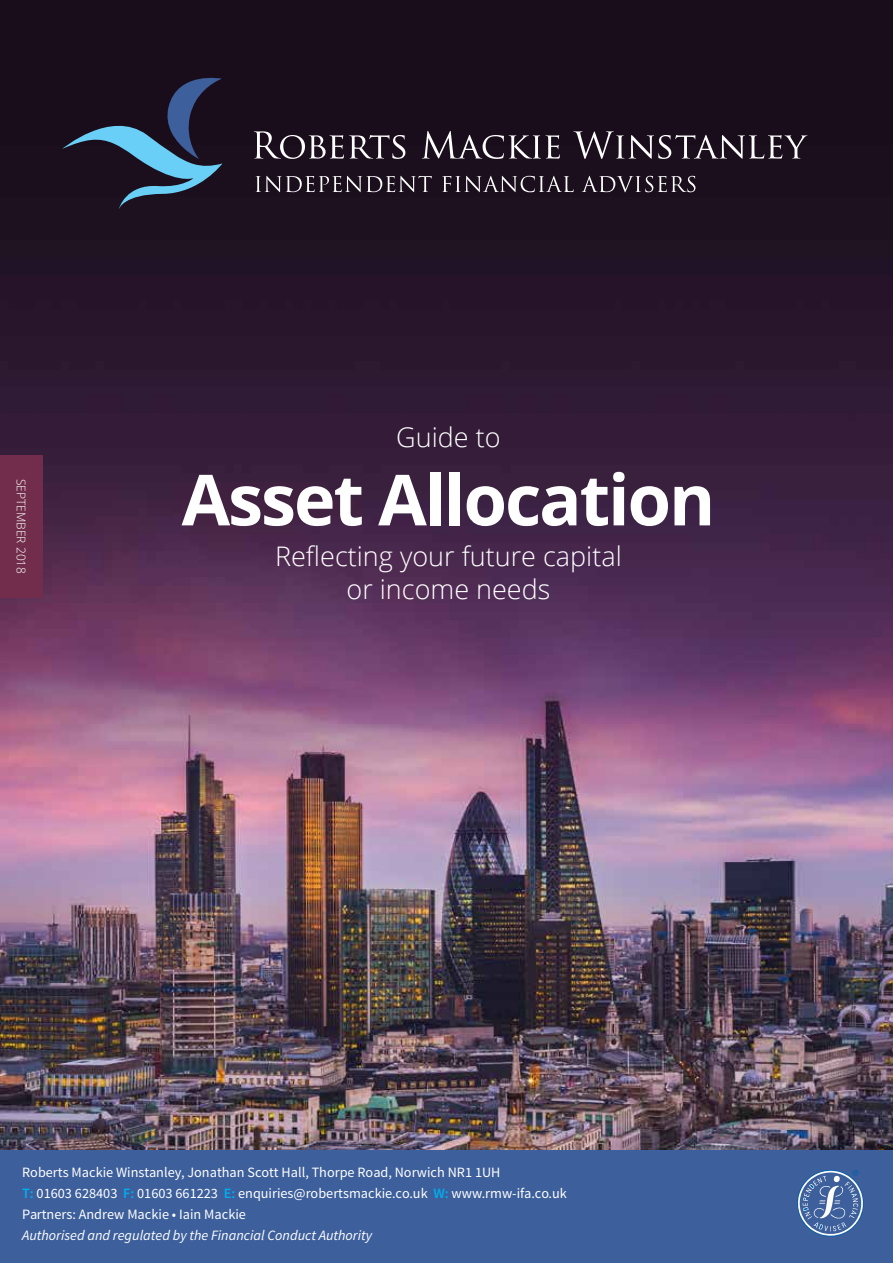
<style>
.page{position:relative;width:893px;height:1263px;background:#fff}
.page>*{position:absolute;margin:0;border:0;box-sizing:border-box;transform-origin:0 0}
.t1{font:700 70.5px "Open Sans";letter-spacing:-.03em;color:#fff}
.t2{font:300 27px/33px "Open Sans";color:#fff;text-align:center}
.t3{font:14.25px/21px "Source Sans Pro";color:#fff}
.t4{font:italic 14.25px "Source Sans Pro";color:#fff}
.t5{font:300 12px "Open Sans";color:#fff}
.s1{font-weight:600;color:#00aeef}
</style>
<div class="page">
<img style="left:0;top:0;width:893px;height:1150px">
<div style="left:0;top:455px;width:43px;height:143px;background:#712d4b"></div>
<svg style="left:62px;top:70px;width:160px;height:140px;background:#272f43"></svg>
<svg style="left:254px;top:131px;width:151px;height:28px;background:#4c434e"></svg>
<svg style="left:422px;top:131px;width:138px;height:28px;background:#493f4b"></svg>
<svg style="left:573px;top:131px;width:234px;height:28px;background:#453b47"></svg>
<svg style="left:256px;top:176px;width:176px;height:16px;background:#4c424d"></svg>
<svg style="left:442px;top:176px;width:132px;height:16px;background:#493f4a"></svg>
<svg style="left:582px;top:176px;width:113px;height:16px;background:#4b424d"></svg>
<div style="left:0;top:1150px;width:893px;height:113px;background:#3d5f9b"></div>
<svg style="left:797px;top:1170px;width:67px;height:66px"></svg>
<p class="t5" style="left:29px;top:479px;width:97px;rotate:90deg">SEPTEMBER 2018</p>
<h2 class="t2" style="left:396px;top:420px;width:106px">Guide to</h2>
<h1 class="t1" style="left:182px;top:450px;width:535px">Asset Allocation</h1>
<h2 class="t2" style="left:275px;top:539px;width:348px">Reflecting your future capital or income needs</h2>
<p class="t3" style="left:22px;top:1161px;width:546px">Roberts Mackie Winstanley, Jonathan Scott Hall, Thorpe Road, Norwich NR1 1UH<br><span class="s1">T:</span> 01603 628403 <span class="s1">F:</span> 01603 661223 <span class="s1">E:</span> enquiries@robertsmackie.co.uk <span class="s1">W:</span> www.rmw-ifa.co.uk<br>Partners: Andrew Mackie • Iain Mackie</p>
<p class="t4" style="left:22px;top:1226px;width:352px">Authorised and regulated by the Financial Conduct Authority</p>
</div>
